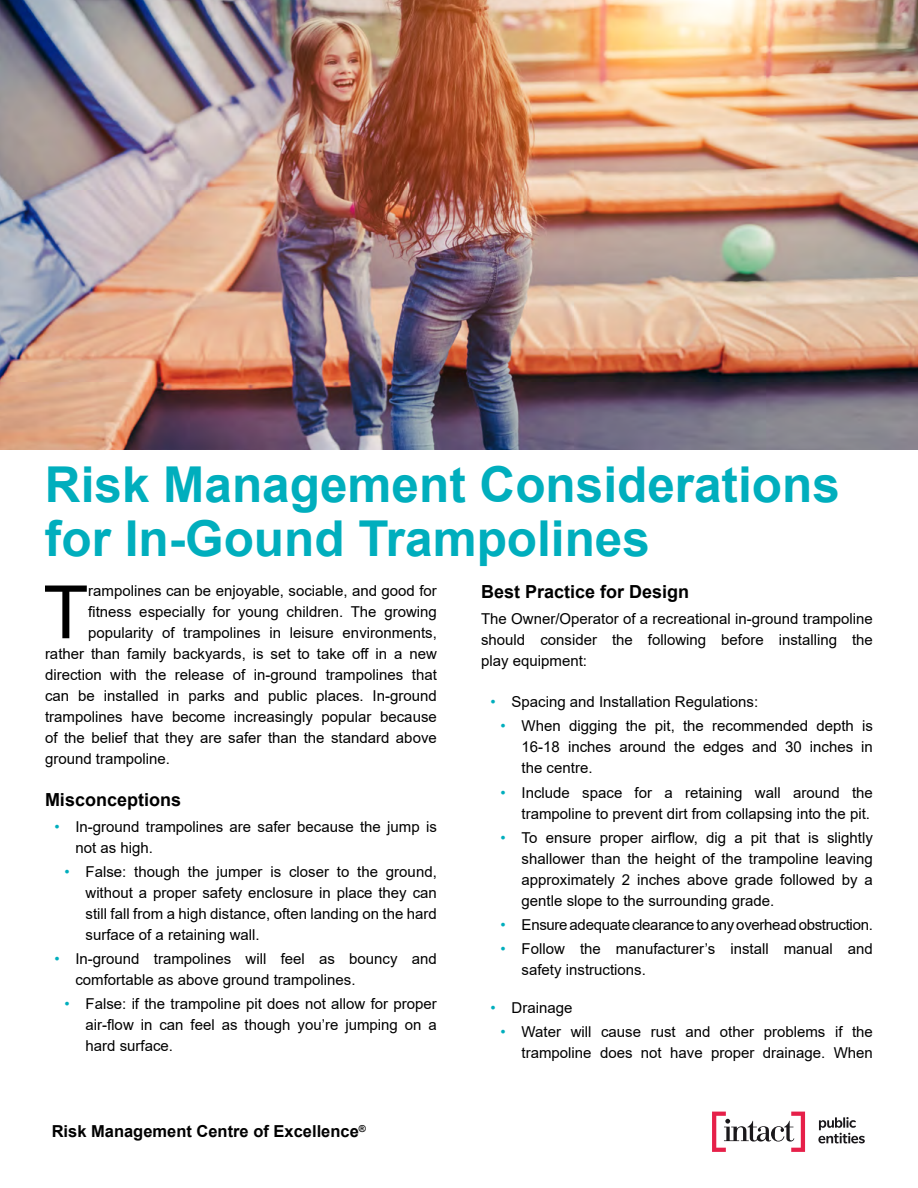
<style>
.page{position:relative;width:918px;height:1188px;background:#fff}
.page>*{position:absolute;margin:0;border:0;box-sizing:border-box;transform-origin:0 0}
.t1{font:73.65px "Arial";color:#000}
.t2{font:700 49.5px/54px "Arial";color:#00aebd}
.t3{font:700 18px "Arial";color:#000}
.t4{font:700 16.5px "Arial";color:#000}
.L2{font:15px/21px "Arial";color:#000;text-align:justify}
.L2-2{font:15px "Arial";letter-spacing:-.02em;color:#000}
.s1{color:#00aebd}
</style>
<div class="page">
<svg style="left:818px;top:1117px;width:47px;height:26px"></svg>
<svg style="left:712px;top:1112px;width:93px;height:40px"></svg>
<img style="left:0;top:0;width:918px;height:449px">
<h1 class="t2" style="left:45px;top:459px;width:796px">Risk Management Considerations for In-Gound Trampolines</h1>
<p class="t1" style="left:43px;top:562px;width:47px">T</p>
<p class="L2" style="left:88px;top:580px;width:350px">rampolines can be enjoyable, sociable, and good for</p>
<h3 class="t3" style="left:481px;top:579px;width:210px">Best Practice for Design</h3>
<p class="L2" style="left:481px;top:608px;width:393px">The Owner/Operator of a recreational in-ground trampoline should consider the following before installing the play equipment:</p>
<p class="L2" style="left:491px;top:691px;width:269px"><span class="s1">•</span> Spacing and Installation Regulations:</p>
<p class="L2" style="left:522px;top:716px;width:353px;text-indent:-21px"><span class="s1">•</span> When digging the pit, the recommended depth is 16-18 inches around the edges and 30 inches in the centre.</p>
<p class="L2" style="left:501px;top:782px;width:374px;text-align:right"><span class="s1">•</span> Include space for a retaining wall around the trampoline to prevent dirt from collapsing into the pit.</p>
<p class="L2" style="left:522px;top:827px;width:353px;text-indent:-21px"><span class="s1">•</span> To ensure proper airflow, dig a pit that is slightly shallower than the height of the trampoline leaving approximately 2 inches above grade followed by a gentle slope to the surrounding grade.</p>
<p class="L2-2" style="left:501px;top:915px;width:374px"><span class="s1">•</span> Ensure adequate clearance to any overhead obstruction.</p>
<p class="L2" style="left:522px;top:939px;width:353px;text-indent:-21px"><span class="s1">•</span> Follow the manufacturer’s install manual and safety instructions.</p>
<p class="L2" style="left:491px;top:997px;width:83px"><span class="s1">•</span> Drainage</p>
<p class="L2" style="left:501px;top:1021px;width:374px;text-align:right"><span class="s1">•</span> Water will cause rust and other problems if the trampoline does not have proper drainage. When</p>
<p class="L2" style="left:88px;top:601px;width:350px">fitness especially for young children. The growing</p>
<p class="L2" style="left:45px;top:622px;width:393px;text-indent:43px">popularity of trampolines in leisure environments, rather than family backyards, is set to take off in a new direction with the release of in-ground trampolines that can be installed in parks and public places. In-ground trampolines have become increasingly popular because of the belief that they are safer than the standard above ground trampoline.</p>
<h2 class="t3" style="left:45px;top:787px;width:138px">Misconceptions</h2>
<p class="L2" style="left:75px;top:816px;width:363px;text-indent:-21px"><span class="s1">•</span> In-ground trampolines are safer because the jump is not as high.</p>
<p class="L2" style="left:86px;top:861px;width:353px;text-indent:-21px"><span class="s1">•</span> False: though the jumper is closer to the ground, without a proper safety enclosure in place they can still fall from a high distance, often landing on the hard surface of a retaining wall.</p>
<p class="L2" style="left:75px;top:948px;width:363px;text-indent:-21px"><span class="s1">•</span> In-ground trampolines will feel as bouncy and comfortable as above ground trampolines.</p>
<p class="L2" style="left:86px;top:993px;width:353px;text-indent:-21px"><span class="s1">•</span> False: if the trampoline pit does not allow for proper air-flow in can feel as though you’re jumping on a hard surface.</p>
<p class="t4" style="left:52px;top:1120px;width:316px">Risk Management Centre of Excellence<sup>®</sup></p>
</div>
